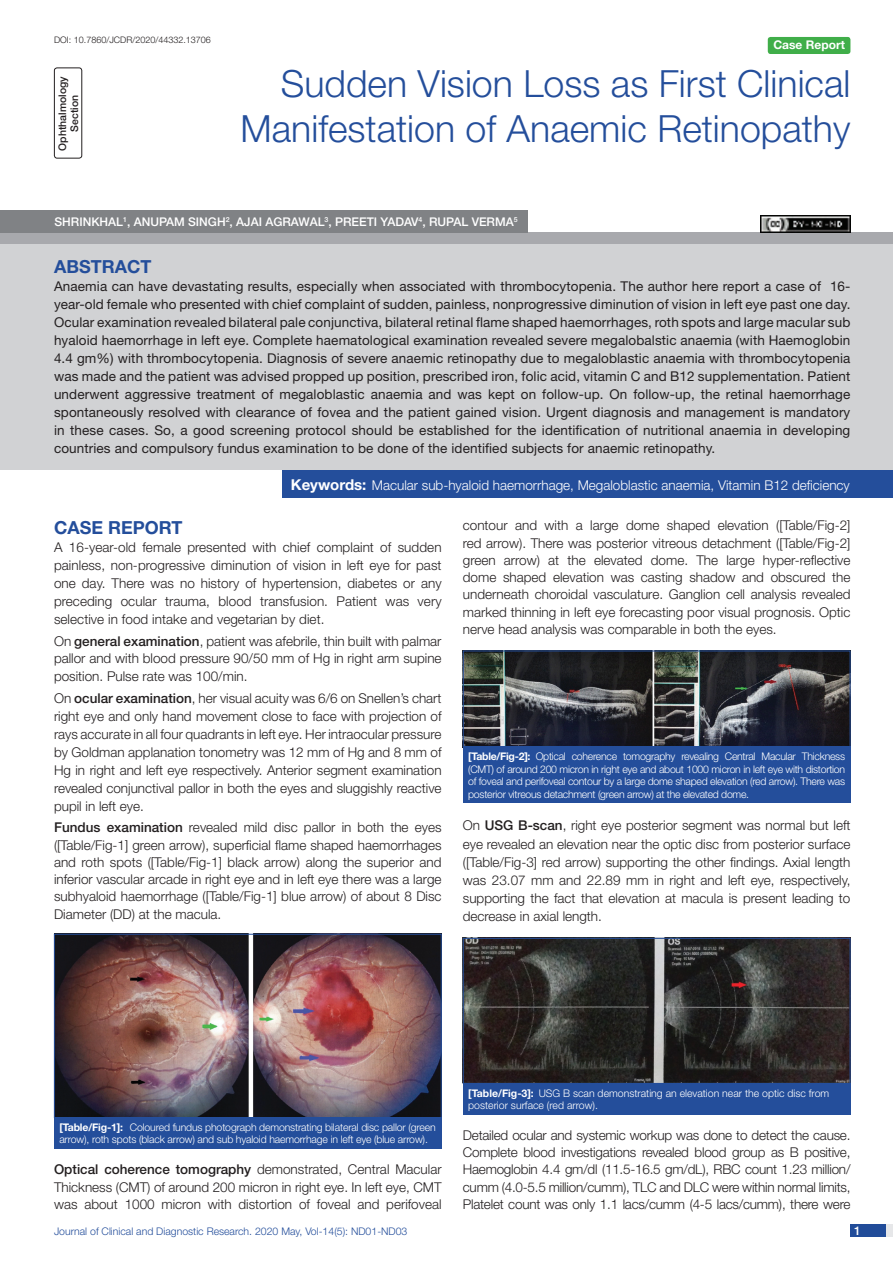
<style>
.page{position:relative;width:893px;height:1263px;background:#fff}
.page>*{position:absolute;margin:0;border:0;box-sizing:border-box;transform-origin:0 0}
.t1{font:300 37.5px/45px "Helvetica Neue";color:#244e9b;text-align:right}
.Heading{font:700 18px "Helvetica Neue";color:#244e9b}
.Abstract_head{font:700 18px "Helvetica Neue";color:#244e9b}
.Body_text{font:300 13.5px/17.2px "Helvetica Neue";color:#231f20;text-align:justify}
.Abstract_Text{font:13.5px/18px "Helvetica Neue";letter-spacing:.01em;color:#231f20;text-align:justify}
.Key_words{font:300 13.5px "Helvetica Neue";color:#fff}
.Author{font:500 12px "Helvetica Neue";color:#fff}
.t2{font:700 12px "Helvetica Neue";color:#fff}
.TABLE_FIG{font:300 10.5px/12.6px "Helvetica Neue";letter-spacing:-.015em;color:#fff}
.t3{font:300 10.5px "Helvetica Neue";color:#244e9b}
.section{font:500 10.5px/12px "Helvetica Neue";color:#231f20;text-align:center}
.DOI{font:300 9px "Helvetica Neue";color:#231f20}
.s1{font-weight:700;font-size:15px}
.s2{font-weight:500}
.s3{font-weight:700}
</style>
<div class="page">
<div style="left:850px;top:1224px;width:43px;height:13px;background:#e6e7e9"></div>
<div style="left:850px;top:1224px;width:35px;height:13px;background:#214c99"></div>
<div style="left:54px;top:68px;width:28px;height:91px;border:1px solid #231f20;border-radius:3px"></div>
<div style="left:768px;top:37px;width:82px;height:17px;background:#40ae49;border-radius:3px"></div>
<div style="left:0;top:233px;width:893px;height:12px;background:#a8a9ad"></div>
<div style="left:0;top:210px;width:527px;height:23px;background:#808285"></div>
<div style="left:0;top:245px;width:893px;height:225px;background:#d1d2d4"></div>
<div style="left:283px;top:470px;width:610px;height:28px;background:#244e9b"></div>
<img style="left:56px;top:936px;width:384px;height:180px">
<div style="left:54px;top:934px;width:388px;height:184px;border:1px solid #244e9b"></div>
<div style="left:54px;top:1117px;width:388px;height:32px;background:#244e9b"></div>
<img style="left:465px;top:653px;width:383px;height:92px">
<div style="left:463px;top:746px;width:387px;height:57px;background:#244e9b"></div>
<img style="left:465px;top:940px;width:383px;height:142px">
<div style="left:463px;top:938px;width:387px;height:146px;border:1px solid #244e9b"></div>
<div style="left:463px;top:1083px;width:387px;height:31px;background:#244e9b"></div>
<img style="left:760px;top:216px;width:90px;height:17px">
<p class="DOI" style="left:54px;top:35px;width:158px">DOI: 10.7860/JCDR/2020/44332.13706</p>
<p class="section" style="left:56px;top:151px;width:76px;rotate:-90deg">Ophthalmology<br>Section</p>
<p class="t1" style="left:241px;top:60px;width:611px">Sudden Vision Loss as First Clinical<br>Manifestation of Anaemic Retinopathy</p>
<p class="t2" style="left:773px;top:37px;width:73px">Case Report</p>
<p class="Author" style="left:54px;top:215px;width:465px">SHRINKHAL<sup>1</sup>, ANUPAM SINGH<sup>2</sup>, AJAI AGRAWAL<sup>3</sup>, PREETI YADAV<sup>4</sup>, RUPAL VERMA<sup>5</sup></p>
<p class="Abstract_head" style="left:54px;top:255px;width:99px">ABSTRACT</p>
<p class="Abstract_Text" style="left:54px;top:277px;width:798px">Anaemia can have devastating results, especially when associated with thrombocytopenia. The author here report a case of 16- year-old female who presented with chief complaint of sudden, painless, nonprogressive diminution of vision in left eye past one day.<br>Ocular examination revealed bilateral pale conjunctiva, bilateral retinal flame shaped haemorrhages, roth spots and large macular sub hyaloid haemorrhage in left eye. Complete haematological examination revealed severe megalobalstic anaemia (with Haemoglobin 4.4 gm%) with thrombocytopenia. Diagnosis of severe anaemic retinopathy due to megaloblastic anaemia with thrombocytopenia was made and the patient was advised propped up position, prescribed iron, folic acid, vitamin C and B12 supplementation. Patient underwent aggressive treatment of megaloblastic anaemia and was kept on follow-up. On follow-up, the retinal haemorrhage spontaneously resolved with clearance of fovea and the patient gained vision. Urgent diagnosis and management is mandatory in these cases. So, a good screening protocol should be established for the identification of nutritional anaemia in developing countries and compulsory fundus examination to be done of the identified subjects for anaemic retinopathy.</p>
<p class="Key_words" style="left:291px;top:477px;width:560px"><span class="s1">Keywords:</span> Macular sub-hyaloid haemorrhage, Megaloblastic anaemia, Vitamin B12 deficiency</p>
<p class="Heading" style="left:54px;top:516px;width:130px">CASE REPORT</p>
<p class="Body_text" style="left:54px;top:538px;width:389px;line-height:17.9px">A 16-year-old female presented with chief complaint of sudden painless, non-progressive diminution of vision in left eye for past one day. There was no history of hypertension, diabetes or any preceding ocular trauma, blood transfusion. Patient was very selective in food intake and vegetarian by diet.</p>
<p class="Body_text" style="left:54px;top:632px;width:389px;line-height:17.9px">On <span class="s2">general examination</span>, patient was afebrile, thin built with palmar pallor and with blood pressure 90/50 mm of Hg in right arm supine position. Pulse rate was 100/min.</p>
<p class="Body_text" style="left:54px;top:689px;width:389px;line-height:18px">On <span class="s2">ocular examination</span>, her visual acuity was 6/6 on Snellen’s chart right eye and only hand movement close to face with projection of rays accurate in all four quadrants in left eye. Her intraocular pressure by Goldman applanation tonometry was 12 mm of Hg and 8 mm of Hg in right and left eye respectively. Anterior segment examination revealed conjunctival pallor in both the eyes and sluggishly reactive pupil in left eye.</p>
<p class="Body_text" style="left:54px;top:819px;width:389px"><span class="s2">Fundus examination</span> revealed mild disc pallor in both the eyes ([Table/Fig-1] green arrow), superficial flame shaped haemorrhages and roth spots ([Table/Fig-1] black arrow) along the superior and inferior vascular arcade in right eye and in left eye there was a large subhyaloid haemorrhage ([Table/Fig-1] blue arrow) of about 8 Disc Diameter (DD) at the macula.</p>
<p class="Body_text" style="left:463px;top:517px;width:389px">contour and with a large dome shaped elevation ([Table/Fig-2] red arrow). There was posterior vitreous detachment ([Table/Fig-2] green arrow) at the elevated dome. The large hyper-reflective dome shaped elevation was casting shadow and obscured the underneath choroidal vasculature. Ganglion cell analysis revealed marked thinning in left eye forecasting poor visual prognosis. Optic nerve head analysis was comparable in both the eyes.</p>
<p class="TABLE_FIG" style="left:468px;top:750px;width:378px;text-align:justify"><span class="s3">[Table/Fig-2]:</span> Optical coherence tomography revealing Central Macular Thickness (CMT) of around 200 micron in right eye and about 1000 micron in left eye with distortion of foveal and perifoveal contour by a large dome shaped elevation (red arrow). There was posterior vitreous detachment (green arrow) at the elevated dome.</p>
<p class="Body_text" style="left:463px;top:816px;width:389px;line-height:18.1px">On <span class="s2">USG B-scan</span>, right eye posterior segment was normal but left eye revealed an elevation near the optic disc from posterior surface ([Table/Fig-3] red arrow) supporting the other findings. Axial length was 23.07 mm and 22.89 mm in right and left eye, respectively, supporting the fact that elevation at macula is present leading to decrease in axial length.</p>
<p class="TABLE_FIG" style="left:59px;top:1120px;width:378px"><span class="s3">[Table/Fig-1]:</span> Coloured fundus photograph demonstrating bilateral disc pallor (green arrow), roth spots (black arrow) and sub hyaloid haemorrhage in left eye (blue arrow).</p>
<p class="Body_text" style="left:54px;top:1160px;width:389px"><span class="s2">Optical coherence tomography</span> demonstrated, Central Macular Thickness (CMT) of around 200 micron in right eye. In left eye, CMT was about 1000 micron with distortion of foveal and perifoveal</p>
<p class="TABLE_FIG" style="left:468px;top:1086px;width:363px"><span class="s3">[Table/Fig-3]:</span> USG B scan demonstrating an elevation near the optic disc from posterior surface (red arrow).</p>
<p class="Body_text" style="left:463px;top:1126px;width:389px">Detailed ocular and systemic workup was done to detect the cause.<br>Complete blood investigations revealed blood group as B positive, Haemoglobin 4.4 gm/dl (11.5-16.5 gm/dL), RBC count 1.23 million/ cumm (4.0-5.5 million/cumm), TLC and DLC were within normal limits, Platelet count was only 1.1 lacs/cumm (4-5 lacs/cumm), there were</p>
<p class="t3" style="left:54px;top:1225px;width:355px">Journal of Clinical and Diagnostic Research. 2020 May, Vol-14(5): ND01-ND03</p>
<p class="Author" style="left:854px;top:1223px;width:8px">1</p>
</div>
